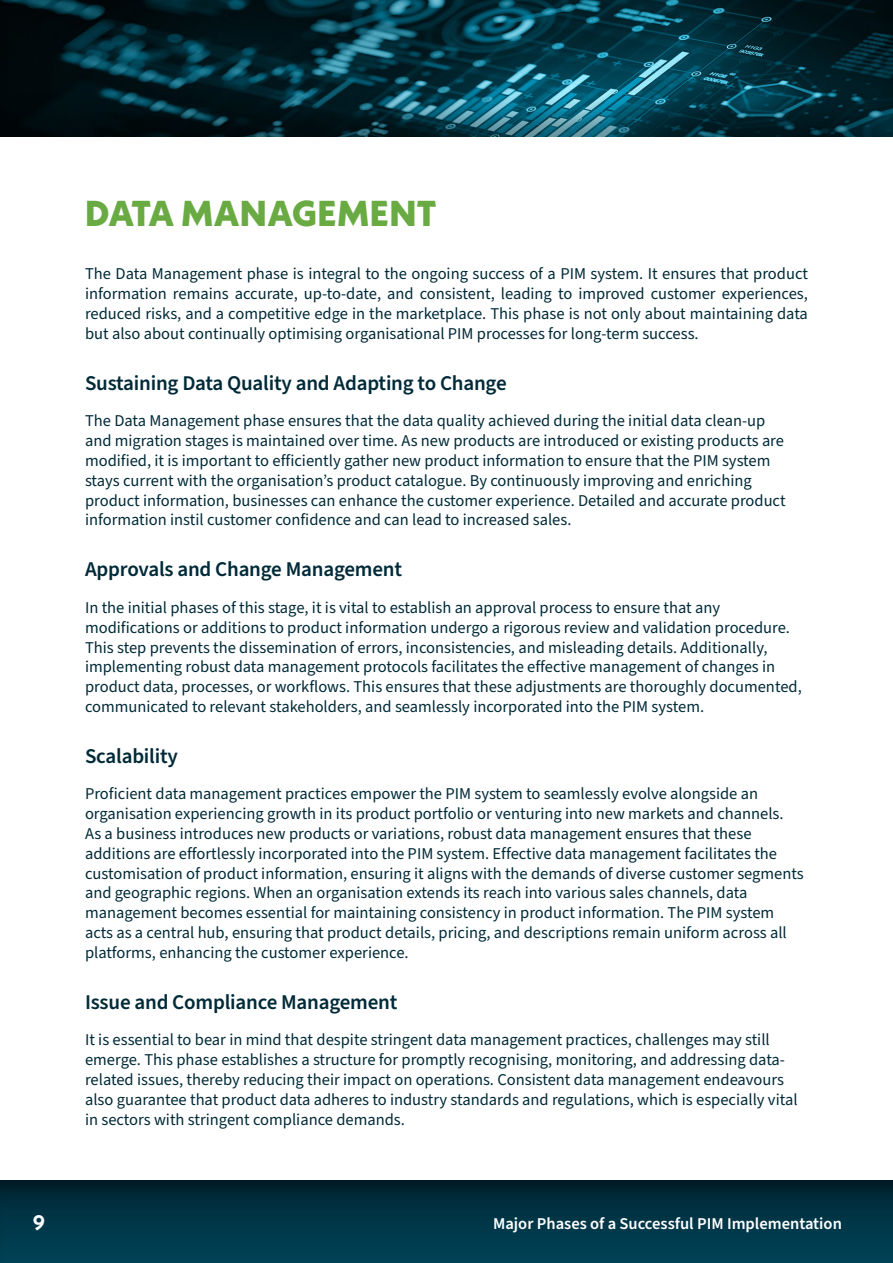
<style>
.page{position:relative;width:893px;height:1263px;background:#fff}
.page>*{position:absolute;margin:0;border:0;box-sizing:border-box;transform-origin:0 0}
.Headings{font:800 36px "Neue Kabel";letter-spacing:.01em;color:#6aaa43}
.Subheading_2{font:600 21px "Source Sans Pro";letter-spacing:-.01em;color:#002a38}
.t1{font:700 21px "Neue Kabel";color:#fff}
.t2{font:16.5px/19.8px "Source Sans Pro";color:#002a38}
.t3{font:600 16.5px "Source Sans Pro";color:#fff}
</style>
<div class="page">
<div style="left:0;top:1178px;width:893px;height:85px;background:#002a38;opacity:.5"></div>
<div style="left:0;top:0;width:893px;height:137px;background:#231f20;opacity:.4"></div>
<p class="Headings" style="left:85px;top:190px;width:353px">DATA MANAGEMENT</p>
<p class="t2" style="left:85px;top:265px;width:724px;text-align:justify">The Data Management phase is integral to the ongoing success of a PIM system. It ensures that product information remains accurate, up-to-date, and consistent, leading to improved customer experiences, reduced risks, and a competitive edge in the marketplace. This phase is not only about maintaining data but also about continually optimising organisational PIM processes for long-term success.</p>
<p class="Subheading_2" style="left:85px;top:368px;width:423px">Sustaining Data Quality and Adapting to Change</p>
<p class="t2" style="left:85px;top:411px;width:702px">The Data Management phase ensures that the data quality achieved during the initial data clean-up and migration stages is maintained over time. As new products are introduced or existing products are modified, it is important to efficiently gather new product information to ensure that the PIM system stays current with the organisation’s product catalogue. By continuously improving and enriching product information, businesses can enhance the customer experience. Detailed and accurate product information instil customer confidence and can lead to increased sales.</p>
<p class="Subheading_2" style="left:85px;top:555px;width:318px">Approvals and Change Management</p>
<p class="t2" style="left:85px;top:598px;width:718px">In the initial phases of this stage, it is vital to establish an approval process to ensure that any modifications or additions to product information undergo a rigorous review and validation procedure.<br>This step prevents the dissemination of errors, inconsistencies, and misleading details. Additionally, implementing robust data management protocols facilitates the effective management of changes in product data, processes, or workflows. This ensures that these adjustments are thoroughly documented, communicated to relevant stakeholders, and seamlessly incorporated into the PIM system.</p>
<p class="Subheading_2" style="left:85px;top:742px;width:94px">Scalability</p>
<p class="t2" style="left:85px;top:784px;width:720px">Proficient data management practices empower the PIM system to seamlessly evolve alongside an organisation experiencing growth in its product portfolio or venturing into new markets and channels.<br>As a business introduces new products or variations, robust data management ensures that these additions are effortlessly incorporated into the PIM system. Effective data management facilitates the customisation of product information, ensuring it aligns with the demands of diverse customer segments and geographic regions. When an organisation extends its reach into various sales channels, data management becomes essential for maintaining consistency in product information. The PIM system acts as a central hub, ensuring that product details, pricing, and descriptions remain uniform across all platforms, enhancing the customer experience.</p>
<p class="Subheading_2" style="left:85px;top:987px;width:314px">Issue and Compliance Management</p>
<p class="t2" style="left:85px;top:1030px;width:714px">It is essential to bear in mind that despite stringent data management practices, challenges may still emerge. This phase establishes a structure for promptly recognising, monitoring, and addressing data&shy;related issues, thereby reducing their impact on operations. Consistent data management endeavours also guarantee that product data adheres to industry standards and regulations, which is especially vital in sectors with stringent compliance demands.</p>
<p class="t1" style="left:33px;top:1210px;width:14px">9</p>
<p class="t3" style="left:493px;top:1212px;width:350px">Major Phases of a Successful PIM Implementation</p>
</div>
